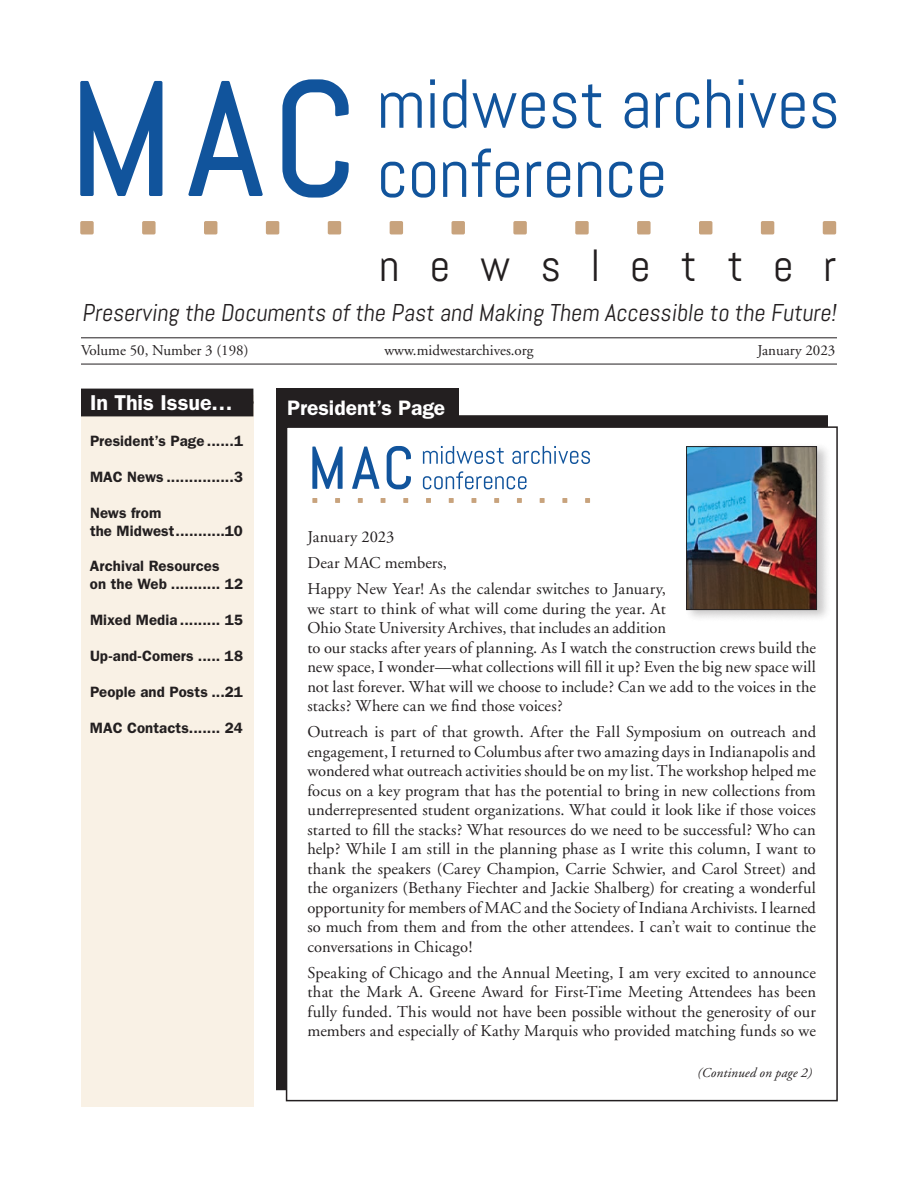
<style>
.page{position:relative;width:918px;height:1188px;background:#fff}
.page>*{position:absolute;margin:0;border:0;box-sizing:border-box;transform-origin:0 0}
.newsletter_header{font:45px "Abel";letter-spacing:.665em;color:#231f20}
.t1{font:24.3px "Abel";color:#231f20}
.t2{font:600 21.6px "ITC Franklin Gothic Std";letter-spacing:-.005em;color:#fff}
.Pres_Head{font:600 21px "ITC Franklin Gothic Std";color:#fff}
.Body_Text_No_Space_B{font:16.5px/19.5px "Adobe Garamond";letter-spacing:.005em;color:#231f20;text-align:justify}
.Index_Wide{font:600 15px/18px "ITC Franklin Gothic Std";letter-spacing:.005em;color:#231f20}
.t3{font:15px "Adobe Garamond";color:#231f20}
.Continued{font:italic 13.5px "Adobe Garamond";letter-spacing:.01em;color:#231f20}
</style>
<div class="page">
<div style="left:277px;top:416px;width:550px;height:673px;background:#231f20"></div>
<div style="left:287px;top:427px;width:550px;height:674px;background:#fff"></div>
<hr style="left:81px;top:337px;width:756px;height:1px;background:#231f20">
<hr style="left:81px;top:364px;width:756px;height:1px;background:#231f20">
<svg style="left:80px;top:81px;width:82px;height:115px"></svg>
<svg style="left:188px;top:81px;width:75px;height:115px"></svg>
<svg style="left:282px;top:79px;width:67px;height:119px"></svg>
<svg style="left:381px;top:93px;width:41px;height:35px"></svg>
<svg style="left:430px;top:79px;width:5px;height:49px"></svg>
<svg style="left:443px;top:79px;width:23px;height:49px"></svg>
<svg style="left:473px;top:93px;width:72px;height:35px"></svg>
<svg style="left:553px;top:93px;width:23px;height:35px"></svg>
<svg style="left:582px;top:84px;width:19px;height:44px"></svg>
<svg style="left:625px;top:93px;width:23px;height:35px"></svg>
<svg style="left:656px;top:93px;width:14px;height:35px"></svg>
<svg style="left:676px;top:93px;width:23px;height:35px"></svg>
<svg style="left:707px;top:79px;width:23px;height:49px"></svg>
<svg style="left:739px;top:79px;width:4px;height:49px"></svg>
<svg style="left:750px;top:93px;width:26px;height:35px"></svg>
<svg style="left:782px;top:93px;width:23px;height:35px"></svg>
<svg style="left:812px;top:93px;width:24px;height:35px"></svg>
<svg style="left:381px;top:162px;width:23px;height:36px"></svg>
<svg style="left:412px;top:162px;width:23px;height:36px"></svg>
<svg style="left:443px;top:162px;width:23px;height:35px"></svg>
<svg style="left:472px;top:149px;width:47px;height:49px"></svg>
<svg style="left:527px;top:162px;width:14px;height:35px"></svg>
<svg style="left:547px;top:162px;width:23px;height:36px"></svg>
<svg style="left:578px;top:162px;width:23px;height:35px"></svg>
<svg style="left:609px;top:162px;width:23px;height:36px"></svg>
<svg style="left:640px;top:162px;width:23px;height:36px"></svg>
<div style="left:80px;top:221px;width:14px;height:13px;background:#c8a37d;border-radius:2px"></div>
<div style="left:142px;top:221px;width:14px;height:13px;background:#c8a37d;border-radius:2px"></div>
<div style="left:204px;top:221px;width:13px;height:13px;background:#c8a37d;border-radius:2px"></div>
<div style="left:328px;top:221px;width:13px;height:13px;background:#c8a37d;border-radius:2px"></div>
<div style="left:452px;top:221px;width:13px;height:13px;background:#c8a37d;border-radius:2px"></div>
<div style="left:513px;top:221px;width:14px;height:13px;background:#c8a37d;border-radius:2px"></div>
<div style="left:390px;top:221px;width:13px;height:13px;background:#c8a37d;border-radius:2px"></div>
<div style="left:575px;top:221px;width:14px;height:13px;background:#c8a37d;border-radius:2px"></div>
<div style="left:637px;top:221px;width:14px;height:13px;background:#c8a37d;border-radius:2px"></div>
<div style="left:699px;top:221px;width:13px;height:13px;background:#c8a37d;border-radius:2px"></div>
<div style="left:761px;top:221px;width:13px;height:13px;background:#c8a37d;border-radius:2px"></div>
<div style="left:823px;top:221px;width:13px;height:13px;background:#c8a37d;border-radius:2px"></div>
<div style="left:266px;top:221px;width:13px;height:13px;background:#c8a37d;border-radius:2px"></div>
<div style="left:276px;top:388px;width:183px;height:36px;background:#231f20"></div>
<svg style="left:312px;top:447px;width:31px;height:42px"></svg>
<svg style="left:352px;top:447px;width:27px;height:42px"></svg>
<svg style="left:387px;top:446px;width:24px;height:43px"></svg>
<svg style="left:423px;top:446px;width:81px;height:18px"></svg>
<svg style="left:512px;top:446px;width:78px;height:18px"></svg>
<svg style="left:423px;top:471px;width:104px;height:18px"></svg>
<svg style="left:312px;top:498px;width:5px;height:5px"></svg>
<svg style="left:335px;top:498px;width:5px;height:5px"></svg>
<svg style="left:358px;top:498px;width:5px;height:5px"></svg>
<svg style="left:403px;top:498px;width:5px;height:5px"></svg>
<svg style="left:449px;top:498px;width:5px;height:5px"></svg>
<svg style="left:471px;top:498px;width:5px;height:5px"></svg>
<svg style="left:426px;top:498px;width:5px;height:5px"></svg>
<svg style="left:494px;top:498px;width:5px;height:5px"></svg>
<svg style="left:517px;top:498px;width:5px;height:5px"></svg>
<svg style="left:540px;top:498px;width:5px;height:5px"></svg>
<svg style="left:562px;top:498px;width:5px;height:5px"></svg>
<svg style="left:585px;top:498px;width:5px;height:5px"></svg>
<svg style="left:381px;top:498px;width:5px;height:5px"></svg>
<div style="left:685px;top:442px;width:146px;height:180px;background:#231f20;opacity:.25"></div>
<img style="left:688px;top:448px;width:127px;height:160px">
<div style="left:686px;top:446px;width:131px;height:164px;border:1px solid #231f20"></div>
<div style="left:81px;top:395px;width:172px;height:712px;background:#f9f1e5"></div>
<div style="left:81px;top:389px;width:172px;height:15px;background:#231f20"></div>
<div style="left:81px;top:401px;width:172px;height:15px;background:#231f20"></div>
<p class="newsletter_header" style="left:379px;top:237px;width:459px">newsletter</p>
<p class="t1" style="left:82px;top:297px;width:760px">Preserving the Documents of the Past and Making Them Accessible to the Future!</p>
<p class="t3" style="left:81px;top:343px;width:169px">Volume 50, Number 3 (198)</p>
<p class="t3" style="left:384px;top:343px;width:151px">www.midwestarchives.org</p>
<p class="t3" style="left:758px;top:343px;width:79px">January 2023</p>
<p class="t2" style="left:90px;top:390px;width:144px">In This Issue…</p>
<p class="Pres_Head" style="left:287px;top:395px;width:160px">President’s Page</p>
<p class="Index_Wide" style="left:90px;top:432px;width:155px">President’s Page ......1</p>
<p class="Index_Wide" style="left:90px;top:468px;width:154px">MAC News ...............3</p>
<p class="Index_Wide" style="left:90px;top:503px;width:154px">News from<br>the Midwest...........10</p>
<p class="Index_Wide" style="left:90px;top:557px;width:155px">Archival Resources<br>on the Web ........... 12</p>
<p class="Index_Wide" style="left:90px;top:611px;width:155px">Mixed Media ......... 15</p>
<p class="Index_Wide" style="left:90px;top:647px;width:155px">Up-and-Comers ..... 18</p>
<p class="Index_Wide" style="left:90px;top:683px;width:154px">People and Posts ...21</p>
<p class="Index_Wide" style="left:90px;top:718px;width:154px">MAC Contacts....... 24</p>
<p class="Body_Text_No_Space_B" style="left:308px;top:528px;width:88px">January 2023</p>
<p class="Body_Text_No_Space_B" style="left:308px;top:554px;width:141px">Dear MAC members,</p>
<p class="Body_Text_No_Space_B" style="left:308px;top:580px;width:510px;text-align:left">Happy New Year! As the calendar switches to January,<br>we start to think of what will come during the year. At<br>Ohio State University Archives, that includes an addition<br>to our stacks after years of planning. As I watch the construction crews build the new space, I wonder—what collections will fill it up? Even the big new space will not last forever. What will we choose to include? Can we add to the voices in the stacks? Where can we find those voices?</p>
<p class="Body_Text_No_Space_B" style="left:308px;top:723px;width:510px">Outreach is part of that growth. After the Fall Symposium on outreach and engagement, I returned to Columbus after two amazing days in Indianapolis and wondered what outreach activities should be on my list. The workshop helped me focus on a key program that has the potential to bring in new collections from underrepresented student organizations. What could it look like if those voices started to fill the stacks? What resources do we need to be successful? Who can help? While I am still in the planning phase as I write this column, I want to thank the speakers (Carey Champion, Carrie Schwier, and Carol Street) and the organizers (Bethany Fiechter and Jackie Shalberg) for creating a wonderful opportunity for members of MAC and the Society of Indiana Archivists. I learned so much from them and from the other attendees. I can’t wait to continue the conversations in Chicago!</p>
<p class="Body_Text_No_Space_B" style="left:308px;top:963px;width:510px">Speaking of Chicago and the Annual Meeting, I am very excited to announce that the Mark A. Greene Award for First-Time Meeting Attendees has been fully funded. This would not have been possible without the generosity of our members and especially of Kathy Marquis who provided matching funds so we</p>
<p class="Continued" style="left:697px;top:1066px;width:116px">(Continued on page 2)</p>
</div>
